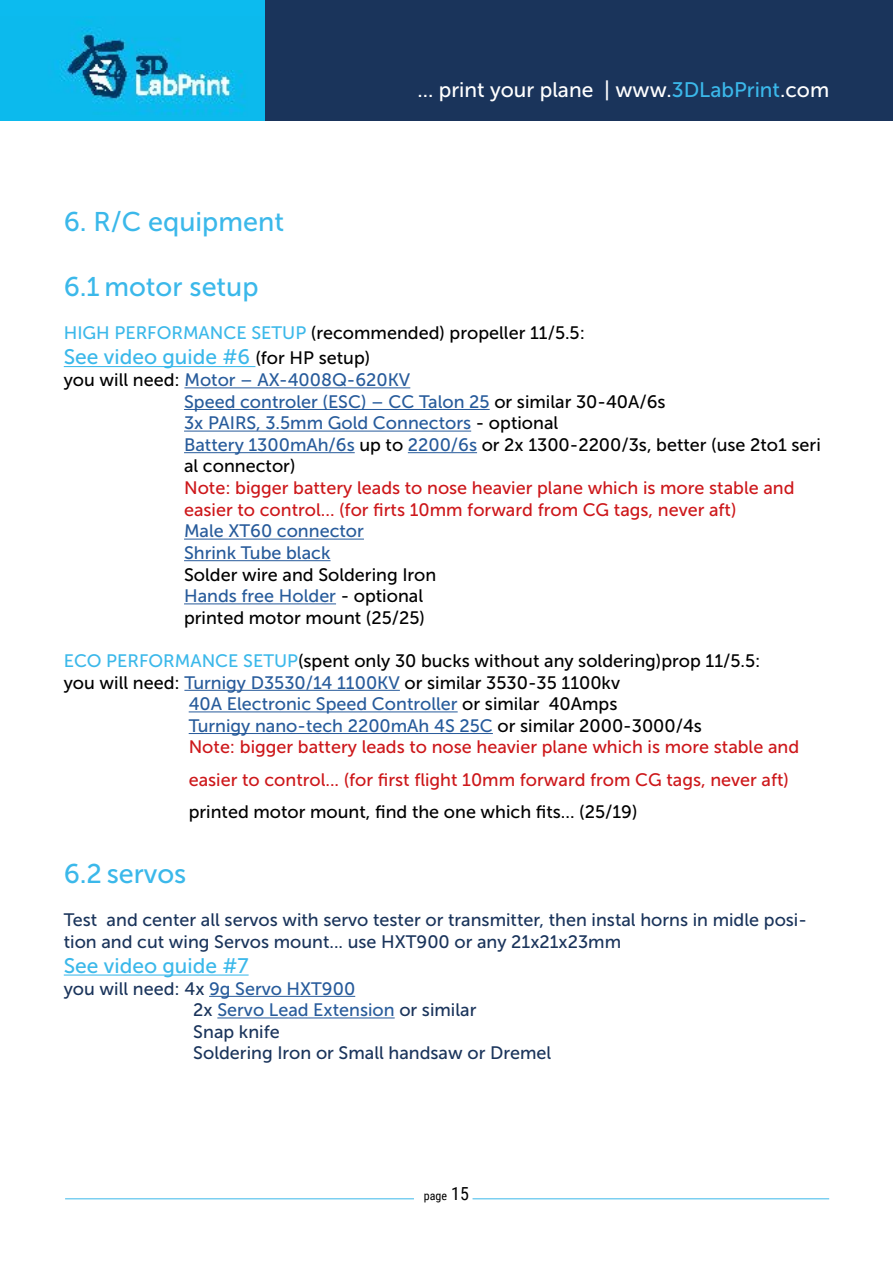
<style>
.page{position:relative;width:893px;height:1263px;background:#fff}
.page>*{position:absolute;margin:0;border:0;box-sizing:border-box;transform-origin:0 0}
.t1{font:27px "Museo Sans 500";color:#3bb8ea}
.t2{font:21px "Museo Sans 500";color:#3bb8ea}
.t3{font:21px "Museo Sans 500";color:#fff}
.t4{font:18px/21.6px "Museo Sans 500";color:#275b9b}
.t5{font:18px/21.6px "Museo Sans 500";color:#000}
.t6{font:18px/21.6px "Museo Sans 500";color:#cd171a}
.t7{font:18px/21.6px "Museo Sans 500";color:#1a345b}
.t8{font:12px "Roboto Condensed";color:#000}
.s1{color:#3bb8ea}
.s2{font-size:18px;color:#000}
.s3{color:#000}
.s4{color:#275b9b}
.s5{font-size:18px}
</style>
<div class="page">
<img style="left:0;top:0;width:265px;height:121px">
<div style="left:265px;top:0;width:628px;height:121px;background:#1a345b"></div>
<hr style="left:472px;top:1198px;width:357px;height:1px;background:#3bb8ea">
<hr style="left:65px;top:1198px;width:349px;height:1px;background:#3bb8ea">
<hr style="left:64px;top:366px;width:191px;height:1px;background:#3bb8ea">
<hr style="left:184px;top:387px;width:226px;height:1px;background:#275b9b">
<hr style="left:184px;top:409px;width:306px;height:1px;background:#275b9b">
<hr style="left:184px;top:431px;width:287px;height:1px;background:#275b9b">
<hr style="left:184px;top:452px;width:171px;height:1px;background:#275b9b">
<hr style="left:408px;top:452px;width:69px;height:1px;background:#275b9b">
<hr style="left:184px;top:539px;width:180px;height:1px;background:#275b9b">
<hr style="left:184px;top:560px;width:146px;height:1px;background:#275b9b">
<hr style="left:184px;top:603px;width:152px;height:1px;background:#275b9b">
<hr style="left:184px;top:690px;width:216px;height:1px;background:#275b9b">
<hr style="left:189px;top:711px;width:269px;height:1px;background:#275b9b">
<hr style="left:189px;top:733px;width:304px;height:1px;background:#275b9b">
<hr style="left:64px;top:974px;width:185px;height:1px;background:#3bb8ea">
<hr style="left:209px;top:996px;width:146px;height:1px;background:#275b9b">
<hr style="left:217px;top:1017px;width:178px;height:1px;background:#275b9b">
<h1 class="t1" style="left:64px;top:207px;width:222px">6. R/C equipment</h1>
<p class="t3" style="left:417px;top:78px;width:413px">... print your plane | www.<span class="s1">3DLabPrint</span>.com</p>
<h1 class="t1" style="left:64px;top:272px;width:196px">6.1 motor setup</h1>
<p class="t5" style="left:64px;top:322px;width:523px"><span class="s1">HIGH PERFORMANCE SETUP</span> (recommended) propeller 11/5.5:</p>
<p class="t2" style="left:64px;top:346px;width:308px">See video guide #6 <span class="s2">(for HP setup)</span></p>
<p class="t4" style="left:184px;top:369px;width:638px;text-indent:-120px"><span class="s3">you will need:</span> Motor – AX-4008Q-620KV<br>Speed controler (ESC) – CC Talon 25 <span class="s3">or similar 30-40A/6s<br></span>3x PAIRS, 3.5mm Gold Connectors <span class="s3">- optional<br></span>Battery 1300mAh/6s <span class="s3">up to</span> 2200/6s <span class="s3">or 2x 1300-2200/3s, better (use 2to1 seri al connector)</span></p>
<p class="t6" style="left:184px;top:477px;width:612px">Note: bigger battery leads to nose heavier plane which is more stable and easier to control... (for firts 10mm forward from CG tags, never aft)</p>
<p class="t4" style="left:184px;top:520px;width:181px">Male XT60 connector<br>Shrink Tube black</p>
<p class="t5" style="left:184px;top:563px;width:254px">Solder wire and Soldering Iron<br><span class="s4">Hands free Holder</span> - optional printed motor mount (25/25)</p>
<p class="t5" style="left:64px;top:650px;width:698px"><span class="s1">ECO PERFORMANCE SETUP</span>(spent only 30 bucks without any soldering)prop 11/5.5:</p>
<p class="t5" style="left:64px;top:671px;width:558px">you will need: <span class="s4">Turnigy D3530/14 1100KV</span> or similar 3530-35 1100kv</p>
<p class="t4" style="left:189px;top:693px;width:430px">40A Electronic Speed Controller <span class="s3">or similar 40Amps</span></p>
<p class="t4" style="left:189px;top:715px;width:515px">Turnigy nano-tech 2200mAh 4S 25C <span class="s3">or similar 2000-3000/4s</span></p>
<p class="t6" style="left:189px;top:736px;width:612px">Note: bigger battery leads to nose heavier plane which is more stable and</p>
<p class="t6" style="left:189px;top:769px;width:602px">easier to control... (for first flight 10mm forward from CG tags, never aft)</p>
<p class="t5" style="left:189px;top:801px;width:450px">printed motor mount, find the one which fits... (25/19)</p>
<h1 class="t1" style="left:64px;top:859px;width:124px">6.2 servos</h1>
<p class="t7" style="left:64px;top:909px;width:745px">Test and center all servos with servo tester or transmitter, then instal horns in midle posi&shy;tion and cut wing Servos mount... use HXT900 or any 21x21x23mm</p>
<p class="t2" style="left:64px;top:954px;width:186px">See video guide #7</p>
<p class="t7" style="left:193px;top:977px;width:359px;text-indent:-130px">you will need: 4x <span class="s4">9g Servo HXT900<br></span>2x <span class="s4">Servo Lead Extension</span> or similar<br>Snap knife<br>Soldering Iron or Small handsaw or Dremel</p>
<p class="t8" style="left:424px;top:1187px;width:47px">page <span class="s5">15</span></p>
</div>
